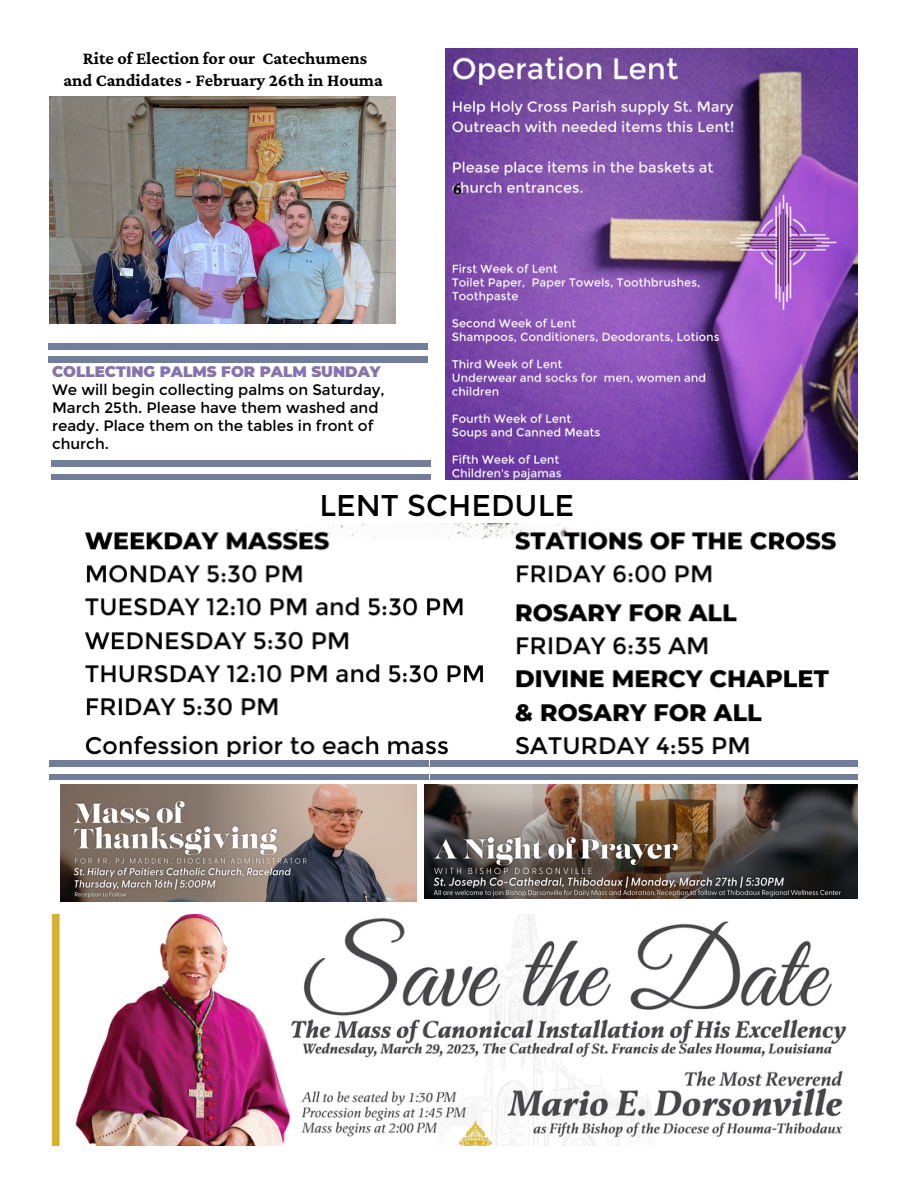
<style>
.page{position:relative;width:918px;height:1188px;background:#fff}
.page>*{position:absolute;margin:0;border:0;box-sizing:border-box;transform-origin:0 0}
.t1{font:30px "Montserrat";color:#000}
.t2{font:700 18px/21.3px "Crimson Pro";color:#000;text-align:center}
.t3{font:15.15px/18px "Montserrat";color:#000}
.t4{font:900 15.15px "Montserrat";color:#8673ad}
</style>
<div class="page">
<div style="left:49px;top:774px;width:379px;height:6px;background:#717d99"></div>
<div style="left:49px;top:760px;width:379px;height:7px;background:#717d99"></div>
<div style="left:430px;top:774px;width:427px;height:6px;background:#717d99"></div>
<div style="left:430px;top:760px;width:427px;height:7px;background:#717d99"></div>
<img style="left:445px;top:49px;width:413px;height:430px">
<img style="left:85px;top:524px;width:751px;height:232px">
<img style="left:49px;top:96px;width:347px;height:228px">
<img style="left:424px;top:785px;width:433px;height:113px">
<img style="left:60px;top:784px;width:357px;height:117px">
<img style="left:52px;top:915px;width:795px;height:231px">
<div style="left:51px;top:474px;width:379px;height:6px;background:#717d99"></div>
<div style="left:51px;top:461px;width:379px;height:6px;background:#717d99"></div>
<div style="left:49px;top:357px;width:379px;height:6px;background:#717d99"></div>
<div style="left:49px;top:343px;width:379px;height:7px;background:#717d99"></div>
<p class="t2" style="left:63px;top:48px;width:321px">Rite of Election for our Catechumens<br>and Candidates - February 26th in Houma</p>
<p class="t4" style="left:52px;top:362px;width:330px">COLLECTING PALMS FOR PALM SUNDAY</p>
<p class="t3" style="left:52px;top:380px;width:334px">We will begin collecting palms on Saturday, March 25th. Please have them washed and ready. Place them on the tables in front of church.</p>
<p class="t2" style="left:452px;top:177px;width:11px">6</p>
<h1 class="t1" style="left:319px;top:487px;width:256px">LENT SCHEDULE</h1>
</div>
